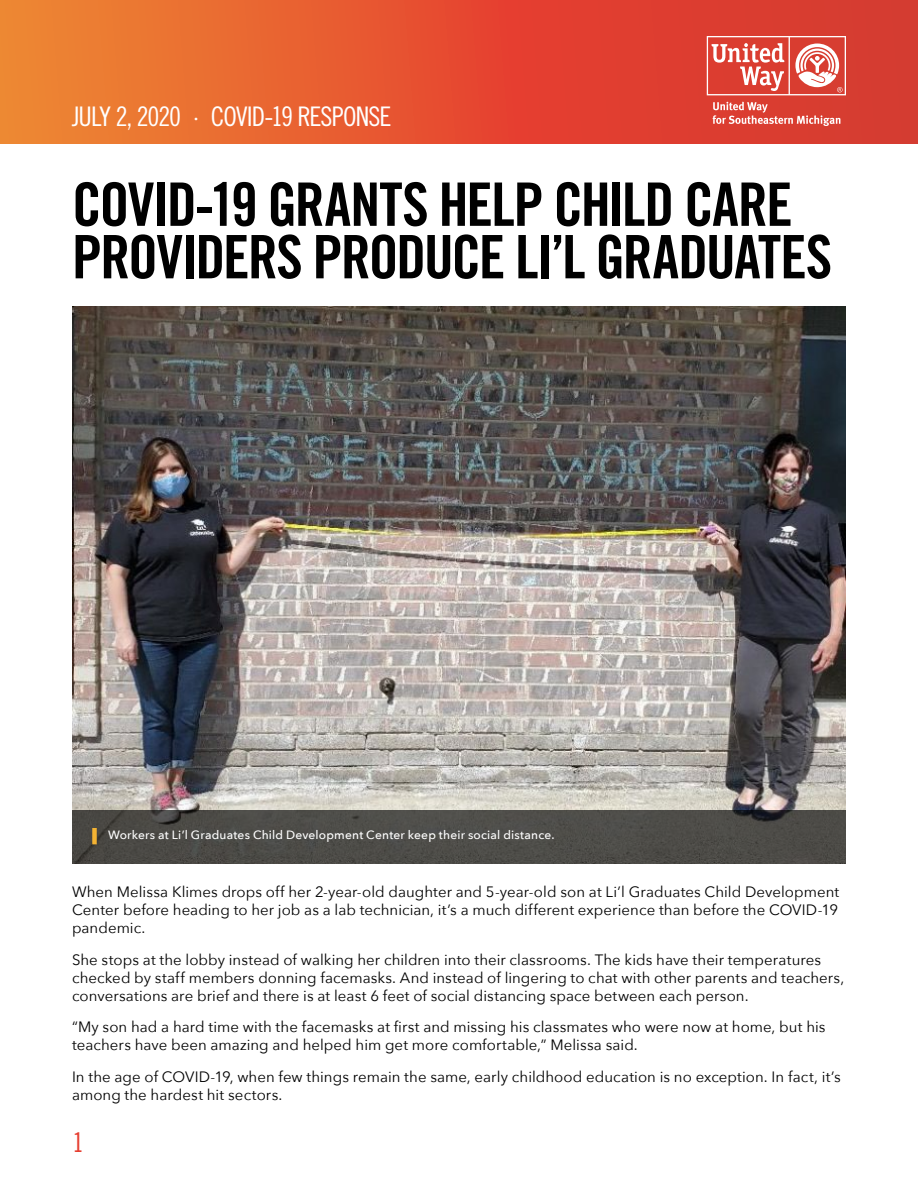
<style>
.page{position:relative;width:918px;height:1188px;background:#fff}
.page>*{position:absolute;margin:0;border:0;box-sizing:border-box;transform-origin:0 0}
.t1{font:60px/52.5px "Trade Gothic Bold Cond Twenty";letter-spacing:-.03em;color:#000}
.t2{font:27px "Trade Gothic Cond Eighteen";letter-spacing:-.035em;color:#fff}
.t3{font:27px "Trade Gothic Cond Eighteen";color:#e63e30}
.t4{font:15px/18px "Avenir Next";letter-spacing:.005em;color:#000}
.t5{font:500 12px "Avenir Next";letter-spacing:.015em;color:#fff}
</style>
<div class="page">
<svg style="left:0;top:0;width:918px;height:144px;background:#e45631"></svg>
<svg style="left:713px;top:102px;width:127px;height:24px;background:#e1655b"></svg>
<svg style="left:707px;top:36px;width:139px;height:59px"></svg>
<img style="left:72px;top:306px;width:774px;height:504px">
<div style="left:72px;top:810px;width:774px;height:54px;background:#4d4c48"></div>
<div style="left:92px;top:828px;width:5px;height:16px;background:#f4b333"></div>
<h2 class="t2" style="left:72px;top:100px;width:321px">JULY 2, 2020 · COVID-19 RESPONSE</h2>
<h1 class="t1" style="left:72px;top:178px;width:762px">COVID-19 GRANTS HELP CHILD CARE<br>PROVIDERS PRODUCE LI’L GRADUATES</h1>
<p class="t5" style="left:108px;top:824px;width:448px">Workers at Li’l Graduates Child Development Center keep their social distance.</p>
<p class="t4" style="left:72px;top:882px;width:769px;text-align:justify">When Melissa Klimes drops off her 2-year-old daughter and 5-year-old son at Li’l Graduates Child Development Center before heading to her job as a lab technician, it’s a much different experience than before the COVID-19 pandemic.</p>
<p class="t4" style="left:72px;top:950px;width:774px">She stops at the lobby instead of walking her children into their classrooms. The kids have their temperatures checked by staff members donning facemasks. And instead of lingering to chat with other parents and teachers, conversations are brief and there is at least 6 feet of social distancing space between each person.</p>
<p class="t4" style="left:72px;top:1017px;width:755px">“My son had a hard time with the facemasks at first and missing his classmates who were now at home, but his teachers have been amazing and helped him get more comfortable,” Melissa said.</p>
<p class="t4" style="left:72px;top:1067px;width:770px">In the age of COVID-19, when few things remain the same, early childhood education is no exception. In fact, it’s among the hardest hit sectors.</p>
<h2 class="t3" style="left:72px;top:1126px;width:13px">1</h2>
</div>
